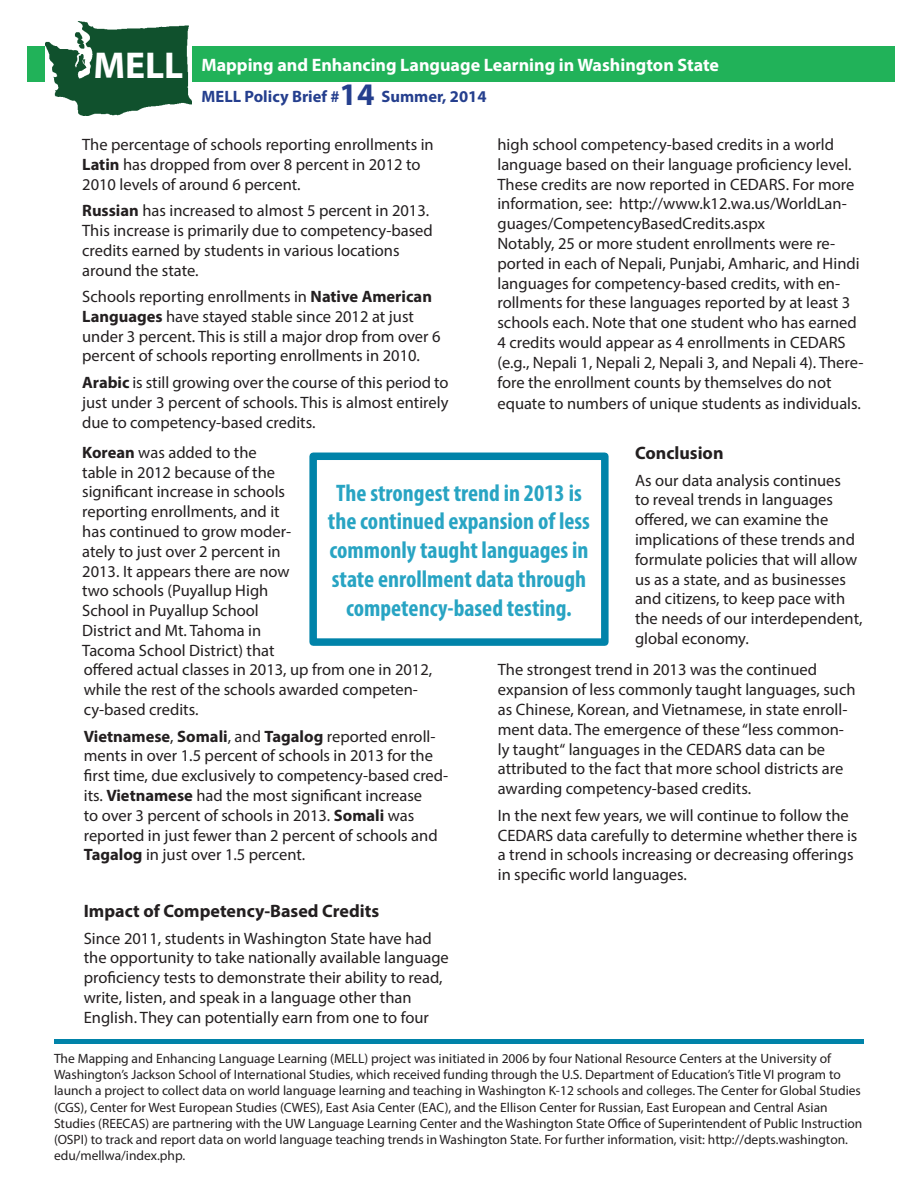
<style>
.page{position:relative;width:918px;height:1188px;background:#fff}
.page>*{position:absolute;margin:0;border:0;box-sizing:border-box;transform-origin:0 0}
.Paragraph{font:700 condensed 24px/28.8px "Myriad Pro";color:#28a4c3;text-align:center}
.t1{font:700 18px "Myriad Pro";color:#fff}
.Paragraph_header{font:700 18px "Myriad Pro";color:#231f20}
.Paragraph-2{font:16.5px/19.8px "Myriad Pro";color:#231f20}
.t2{font:700 16.5px "Myriad Pro";color:#253f8e}
.t3{font:13.5px/16.2px "Myriad Pro";color:#231f20}
.s1{font-size:37.5px}
.s2{font-size:31.5px}
.s3{font-weight:700}
</style>
<div class="page">
<div style="left:27px;top:47px;width:867px;height:35px;background:#21b259"></div>
<img style="left:46px;top:22px;width:146px;height:94px">
<div style="left:309px;top:453px;width:300px;height:193px;border:8px solid #0083a9"></div>
<hr style="left:54px;top:1040px;width:810px;height:4px;background:#0083a9">
<p class="t1" style="left:93px;top:53px;width:627px"><span class="s1">MELL</span> Mapping and Enhancing Language Learning in Washington State</p>
<p class="t2" style="left:202px;top:85px;width:286px">MELL Policy Brief #<span class="s2">14</span> Summer, 2014</p>
<p class="Paragraph-2" style="left:82px;top:134px;width:353px">The percentage of schools reporting enrollments in<br><span class="s3">Latin</span> has dropped from over 8 percent in 2012 to<br>2010 levels of around 6 percent.</p>
<p class="Paragraph-2" style="left:82px;top:200px;width:352px"><span class="s3">Russian</span> has increased to almost 5 percent in 2013.<br>This increase is primarily due to competency-based credits earned by students in various locations around the state.</p>
<p class="Paragraph-2" style="left:82px;top:286px;width:360px">Schools reporting enrollments in <span class="s3">Native American Languages</span> have stayed stable since 2012 at just under 3 percent. This is still a major drop from over 6 percent of schools reporting enrollments in 2010.</p>
<p class="Paragraph-2" style="left:82px;top:372px;width:368px;text-align:justify"><span class="s3">Arabic</span> is still growing over the course of this period to just under 3 percent of schools. This is almost entirely due to competency-based credits.</p>
<p class="Paragraph-2" style="left:497px;top:134px;width:368px">high school competency-based credits in a world language based on their language proficiency level.<br>These credits are now reported in CEDARS. For more information, see: http://www.k12.wa.us/WorldLan&shy;guages/CompetencyBasedCredits.aspx<br>Notably, 25 or more student enrollments were re&shy;ported in each of Nepali, Punjabi, Amharic, and Hindi languages for competency-based credits, with en&shy;rollments for these languages reported by at least 3 schools each. Note that one student who has earned 4 credits would appear as 4 enrollments in CEDARS (e.g., Nepali 1, Nepali 2, Nepali 3, and Nepali 4). There&shy;fore the enrollment counts by themselves do not</p>
<p class="Paragraph-2" style="left:497px;top:393px;width:365px">equate to numbers of unique students as individuals.</p>
<p class="Paragraph-2" style="left:82px;top:442px;width:210px"><span class="s3">Korean</span> was added to the table in 2012 because of the significant increase in schools reporting enrollments, and it has continued to grow moder&shy;ately to just over 2 percent in<br>2013. It appears there are now two schools (Puyallup High<br>School in Puyallup School<br>District and Mt. Tahoma in<br>Tacoma School District) that</p>
<p class="Paragraph_header" style="left:635px;top:441px;width:90px">Conclusion</p>
<p class="Paragraph-2" style="left:635px;top:470px;width:229px">As our data analysis continues<br>to reveal trends in languages offered, we can examine the implications of these trends and formulate policies that will allow us as a state, and as businesses and citizens, to keep pace with the needs of our interdependent, global economy.</p>
<p class="Paragraph-2" style="left:498px;top:660px;width:359px">The strongest trend in 2013 was the continued expansion of less commonly taught languages, such as Chinese, Korean, and Vietnamese, in state enroll&shy;ment data. The emergence of these “less common&shy;ly taught“ languages in the CEDARS data can be attributed to the fact that more school districts are awarding competency-based credits.</p>
<p class="Paragraph-2" style="left:498px;top:805px;width:361px">In the next few years, we will continue to follow the CEDARS data carefully to determine whether there is a trend in schools increasing or decreasing offerings in specific world languages.</p>
<p class="Paragraph" style="left:328px;top:478px;width:264px">The strongest trend in 2013 is the continued expansion of less commonly taught languages in state enrollment data through competency-based testing.</p>
<p class="Paragraph-2" style="left:84px;top:660px;width:350px">offered actual classes in 2013, up from one in 2012, while the rest of the schools awarded competen&shy;cy-based credits.</p>
<p class="Paragraph-2" style="left:84px;top:726px;width:366px"><span class="s3">Vietnamese</span>, <span class="s3">Somali</span>, and <span class="s3">Tagalog</span> reported enroll&shy;ments in over 1.5 percent of schools in 2013 for the first time, due exclusively to competency-based cred&shy;its. <span class="s3">Vietnamese</span> had the most significant increase<br>to over 3 percent of schools in 2013. <span class="s3">Somali</span> was reported in just fewer than 2 percent of schools and <span class="s3">Tagalog</span> in just over 1.5 percent.</p>
<p class="Paragraph_header" style="left:84px;top:899px;width:297px">Impact of Competency-Based Credits</p>
<p class="Paragraph-2" style="left:84px;top:928px;width:367px">Since 2011, students in Washington State have had the opportunity to take nationally available language proficiency tests to demonstrate their ability to read, write, listen, and speak in a language other than English. They can potentially earn from one to four</p>
<p class="t3" style="left:54px;top:1050px;width:810px">The Mapping and Enhancing Language Learning (MELL) project was initiated in 2006 by four National Resource Centers at the University of Washington’s Jackson School of International Studies, which received funding through the U.S. Department of Education’s Title VI program to launch a project to collect data on world language learning and teaching in Washington K-12 schools and colleges. The Center for Global Studies (CGS), Center for West European Studies (CWES), East Asia Center (EAC), and the Ellison Center for Russian, East European and Central Asian Studies (REECAS) are partnering with the UW Language Learning Center and the Washington State Office of Superintendent of Public Instruction (OSPI) to track and report data on world language teaching trends in Washington State. For further information, visit: http://depts.washington. edu/mellwa/index.php.</p>
</div>
